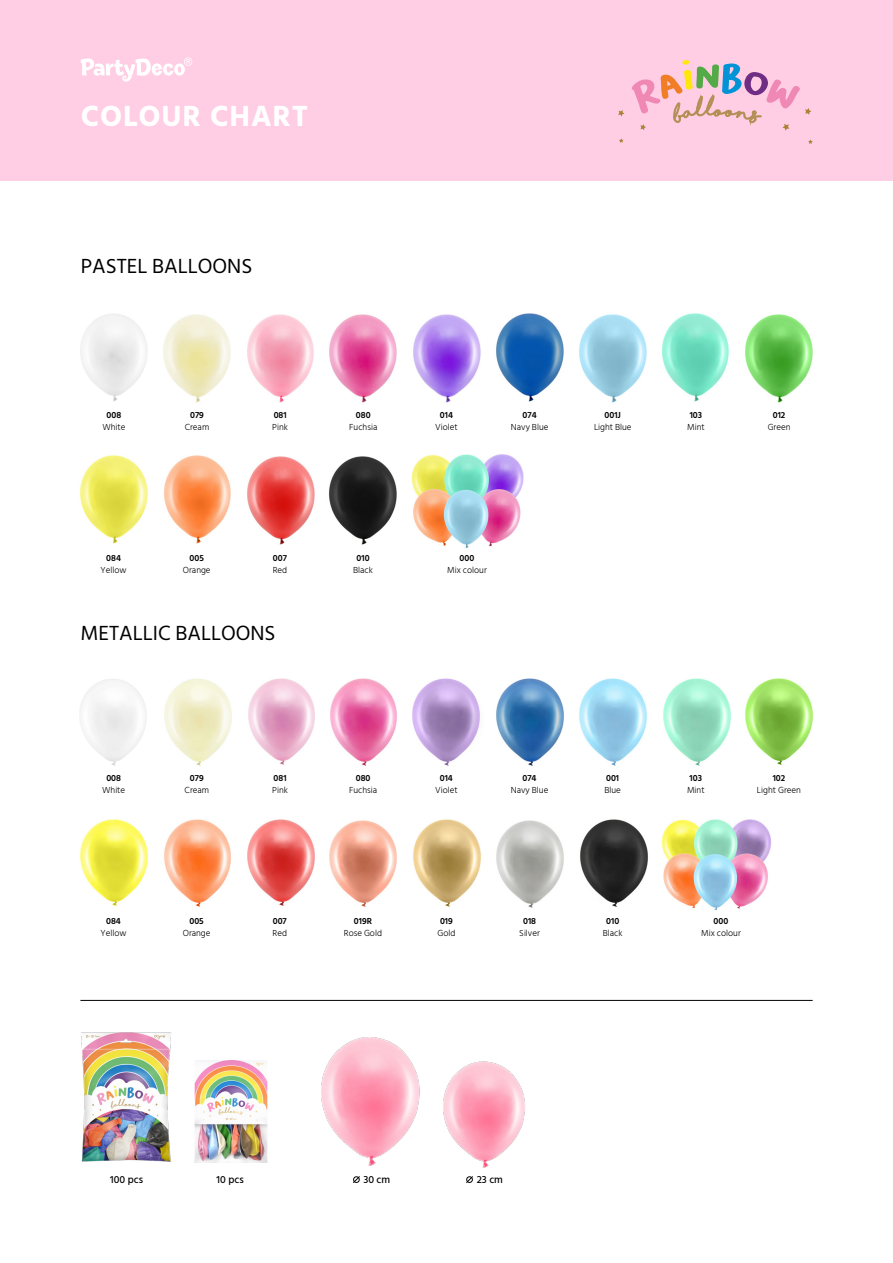
<style>
.page{position:relative;width:893px;height:1263px;background:#fff}
.page>*{position:absolute;margin:0;border:0;box-sizing:border-box;transform-origin:0 0}
.t1{font:700 30px "Hind Guntur";letter-spacing:.03em;color:#fff}
.t2{font:21px "Hind Siliguri";color:#000}
.t3{font:500 10.5px "Hind Siliguri";color:#000}
.t4{font:300 9px "Hind Siliguri";color:#000}
.t5{font:600 9px "Hind Siliguri";color:#000}
</style>
<div class="page">
<img style="left:661px;top:819px;width:111px;height:92px">
<img style="left:164px;top:819px;width:67px;height:88px">
<img style="left:247px;top:819px;width:68px;height:87px">
<img style="left:580px;top:819px;width:68px;height:88px">
<img style="left:496px;top:820px;width:68px;height:88px">
<img style="left:413px;top:819px;width:68px;height:88px">
<img style="left:329px;top:820px;width:68px;height:87px">
<img style="left:80px;top:819px;width:68px;height:87px">
<img style="left:745px;top:678px;width:68px;height:87px">
<img style="left:579px;top:678px;width:68px;height:88px">
<img style="left:412px;top:678px;width:68px;height:88px">
<img style="left:496px;top:678px;width:68px;height:88px">
<img style="left:164px;top:678px;width:68px;height:88px">
<img style="left:330px;top:678px;width:67px;height:88px">
<img style="left:248px;top:678px;width:67px;height:87px">
<img style="left:663px;top:678px;width:68px;height:88px">
<img style="left:745px;top:314px;width:68px;height:89px">
<img style="left:579px;top:314px;width:68px;height:89px">
<img style="left:413px;top:314px;width:68px;height:89px">
<img style="left:496px;top:313px;width:68px;height:89px">
<img style="left:163px;top:314px;width:68px;height:89px">
<img style="left:329px;top:314px;width:68px;height:89px">
<img style="left:247px;top:314px;width:67px;height:89px">
<img style="left:662px;top:313px;width:67px;height:89px">
<img style="left:411px;top:454px;width:113px;height:95px">
<img style="left:164px;top:455px;width:67px;height:89px">
<img style="left:247px;top:456px;width:68px;height:89px">
<img style="left:328px;top:456px;width:69px;height:89px">
<img style="left:80px;top:455px;width:68px;height:89px">
<div style="left:0;top:0;width:893px;height:181px;background:#ffcde4"></div>
<svg style="left:81px;top:57px;width:111px;height:25px"></svg>
<svg style="left:618px;top:110px;width:6px;height:6px"></svg>
<svg style="left:619px;top:138px;width:4px;height:5px"></svg>
<svg style="left:808px;top:140px;width:5px;height:4px"></svg>
<svg style="left:632px;top:60px;width:179px;height:71px"></svg>
<hr style="left:80px;top:1000px;width:733px;height:1px;background:#000">
<img style="left:321px;top:1037px;width:99px;height:129px">
<img style="left:443px;top:1061px;width:82px;height:107px">
<img style="left:81px;top:1032px;width:90px;height:130px">
<img style="left:195px;top:1060px;width:73px;height:102px">
<svg style="left:466px;top:1176px;width:7px;height:7px"></svg>
<svg style="left:353px;top:1176px;width:7px;height:7px"></svg>
<h1 class="t1" style="left:81px;top:98px;width:229px">COLOUR CHART</h1>
<h2 class="t2" style="left:81px;top:251px;width:173px">PASTEL BALLOONS</h2>
<p class="t5" style="left:107px;top:408px;width:16px">008</p>
<p class="t4" style="left:102px;top:421px;width:25px">White</p>
<p class="t5" style="left:190px;top:408px;width:15px">079</p>
<p class="t4" style="left:185px;top:421px;width:26px">Cream</p>
<p class="t5" style="left:274px;top:408px;width:15px">081</p>
<p class="t4" style="left:272px;top:421px;width:17px">Pink</p>
<p class="t5" style="left:356px;top:408px;width:16px">080</p>
<p class="t4" style="left:349px;top:421px;width:30px">Fuchsia</p>
<p class="t5" style="left:440px;top:408px;width:15px">014</p>
<p class="t4" style="left:435px;top:421px;width:24px">Violet</p>
<p class="t5" style="left:523px;top:408px;width:16px">074</p>
<p class="t4" style="left:511px;top:421px;width:39px">Navy Blue</p>
<p class="t5" style="left:605px;top:408px;width:18px">001J</p>
<p class="t4" style="left:594px;top:421px;width:39px">Light Blue</p>
<p class="t5" style="left:690px;top:408px;width:14px">103</p>
<p class="t4" style="left:687px;top:421px;width:19px">Mint</p>
<p class="t5" style="left:773px;top:408px;width:14px">012</p>
<p class="t4" style="left:768px;top:421px;width:24px">Green</p>
<p class="t5" style="left:106px;top:551px;width:16px">084</p>
<p class="t4" style="left:101px;top:564px;width:28px">Yellow</p>
<p class="t5" style="left:190px;top:551px;width:16px">005</p>
<p class="t4" style="left:183px;top:564px;width:29px">Orange</p>
<p class="t5" style="left:273px;top:551px;width:16px">007</p>
<p class="t4" style="left:273px;top:564px;width:16px">Red</p>
<p class="t5" style="left:357px;top:551px;width:15px">010</p>
<p class="t4" style="left:353px;top:564px;width:21px">Black</p>
<p class="t5" style="left:460px;top:551px;width:16px">000</p>
<p class="t4" style="left:447px;top:564px;width:41px">Mix colour</p>
<h2 class="t2" style="left:81px;top:618px;width:197px">METALLIC BALLOONS</h2>
<p class="t5" style="left:106px;top:771px;width:16px">008</p>
<p class="t4" style="left:102px;top:785px;width:25px">White</p>
<p class="t5" style="left:190px;top:771px;width:15px">079</p>
<p class="t4" style="left:185px;top:785px;width:26px">Cream</p>
<p class="t5" style="left:274px;top:771px;width:15px">081</p>
<p class="t4" style="left:272px;top:785px;width:17px">Pink</p>
<p class="t5" style="left:356px;top:771px;width:16px">080</p>
<p class="t4" style="left:349px;top:785px;width:30px">Fuchsia</p>
<p class="t5" style="left:440px;top:771px;width:15px">014</p>
<p class="t4" style="left:435px;top:785px;width:24px">Violet</p>
<p class="t5" style="left:522px;top:771px;width:16px">074</p>
<p class="t4" style="left:511px;top:785px;width:39px">Navy Blue</p>
<p class="t5" style="left:606px;top:771px;width:15px">001</p>
<p class="t4" style="left:604px;top:785px;width:18px">Blue</p>
<p class="t5" style="left:690px;top:771px;width:14px">103</p>
<p class="t4" style="left:687px;top:785px;width:19px">Mint</p>
<p class="t5" style="left:773px;top:771px;width:14px">102</p>
<p class="t4" style="left:757px;top:785px;width:46px">Light Green</p>
<p class="t5" style="left:106px;top:914px;width:16px">084</p>
<p class="t4" style="left:100px;top:927px;width:28px">Yellow</p>
<p class="t5" style="left:189px;top:914px;width:16px">005</p>
<p class="t4" style="left:183px;top:927px;width:29px">Orange</p>
<p class="t5" style="left:273px;top:914px;width:16px">007</p>
<p class="t4" style="left:273px;top:927px;width:16px">Red</p>
<p class="t5" style="left:354px;top:914px;width:20px">019R</p>
<p class="t4" style="left:344px;top:927px;width:40px">Rose Gold</p>
<p class="t5" style="left:440px;top:914px;width:14px">019</p>
<p class="t4" style="left:437px;top:927px;width:19px">Gold</p>
<p class="t5" style="left:523px;top:914px;width:15px">018</p>
<p class="t4" style="left:519px;top:927px;width:22px">Silver</p>
<p class="t5" style="left:606px;top:914px;width:15px">010</p>
<p class="t4" style="left:603px;top:927px;width:21px">Black</p>
<p class="t5" style="left:714px;top:914px;width:16px">000</p>
<p class="t4" style="left:701px;top:927px;width:41px">Mix colour</p>
<p class="t3" style="left:110px;top:1171px;width:34px">100 pcs</p>
<p class="t3" style="left:217px;top:1171px;width:29px">10 pcs</p>
<p class="t3" style="left:363px;top:1171px;width:28px">30 cm</p>
<p class="t3" style="left:477px;top:1171px;width:28px">23 cm</p>
</div>
